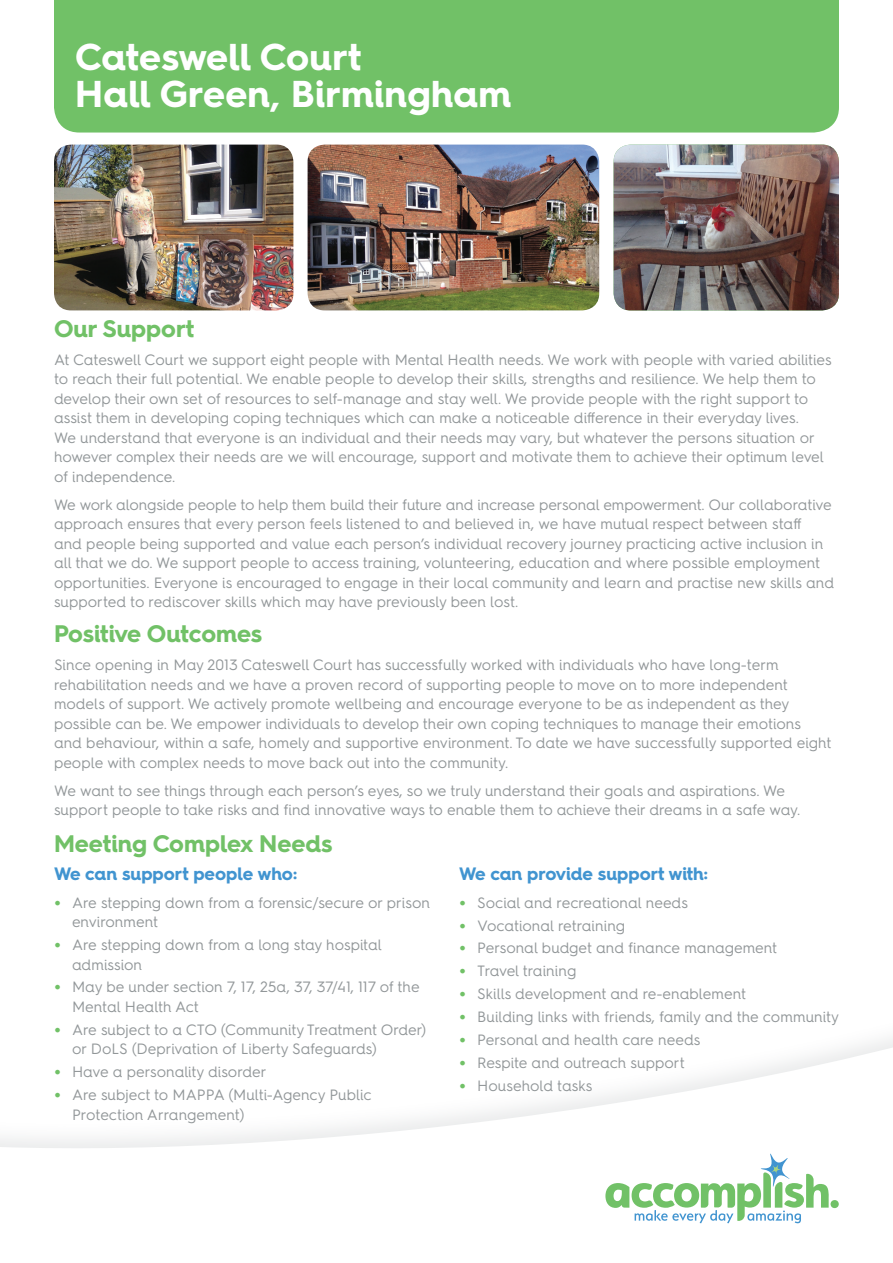
<style>
.page{position:relative;width:893px;height:1263px;background:#fff}
.page>*{position:absolute;margin:0;border:0;box-sizing:border-box;transform-origin:0 0}
.t1{font:700 37.5px "Hurme Geometric Sans 4";letter-spacing:.01em;color:#fff}
.t2{font:700 24px "Hurme Geometric Sans 4";color:#71c167}
.t3{font:700 18px "Hurme Geometric Sans 4";color:#4194d0}
.t4{font:15px/19.5px "Hurme Geometric Sans 4";color:#929799}
.s1{font-weight:700;font-size:19.5px;color:#71c167}
</style>
<div class="page">
<svg style="left:0;top:1042px;width:893px;height:182px"></svg>
<div style="left:830px;top:1200px;width:9px;height:8px;background:#71c167;border-radius:50%"></div>
<svg style="left:605px;top:1153px;width:224px;height:70px"></svg>
<div style="left:54px;top:0;width:785px;height:133px;background:#71c167"></div>
<img style="left:308px;top:145px;width:291px;height:165px">
<img style="left:54px;top:145px;width:239px;height:165px">
<img style="left:614px;top:145px;width:225px;height:165px">
<p class="t1" style="left:75px;top:30px;width:288px">Cateswell Court</p>
<p class="t1" style="left:75px;top:68px;width:438px">Hall Green, Birmingham</p>
<p class="t2" style="left:54px;top:312px;width:142px">Our Support</p>
<p class="t4" style="left:54px;top:349px;width:779px">At Cateswell Court we support eight people with Mental Health needs. We work with people with varied abilities to reach their full potential. We enable people to develop their skills, strengths and resilience. We help them to develop their own set of resources to self-manage and stay well. We provide people with the right support to assist them in developing coping techniques which can make a noticeable difference in their everyday lives.<br>We understand that everyone is an individual and their needs may vary, but whatever the persons situation or however complex their needs are we will encourage, support and motivate them to achieve their optimum level of independence.</p>
<p class="t4" style="left:54px;top:494px;width:782px">We work alongside people to help them build their future and increase personal empowerment. Our collaborative approach ensures that every person feels listened to and believed in, we have mutual respect between staff<br>and people being supported and value each person’s individual recovery journey practicing active inclusion in all that we do. We support people to access training, volunteering, education and where possible employment opportunities. Everyone is encouraged to engage in their local community and learn and practise new skills and supported to rediscover skills which may have previously been lost.</p>
<p class="t2" style="left:54px;top:617px;width:210px">Positive Outcomes</p>
<p class="t4" style="left:54px;top:655px;width:779px">Since opening in May 2013 Cateswell Court has successfully worked with individuals who have long-term rehabilitation needs and we have a proven record of supporting people to move on to more independent models of support. We actively promote wellbeing and encourage everyone to be as independent as they possible can be. We empower individuals to develop their own coping techniques to manage their emotions and behaviour, within a safe, homely and supportive environment. To date we have successfully supported eight people with complex needs to move back out into the community.</p>
<p class="t4" style="left:54px;top:780px;width:748px">We want to see things through each person’s eyes, so we truly understand their goals and aspirations. We support people to take risks and find innovative ways to enable them to achieve their dreams in a safe way.</p>
<p class="t2" style="left:54px;top:827px;width:280px">Meeting Complex Needs</p>
<p class="t3" style="left:54px;top:861px;width:245px">We can support people who:</p>
<p class="t4" style="left:72px;top:892px;width:360px;text-indent:-18px"><span class="s1">•</span> Are stepping down from a forensic/secure or prison environment</p>
<p class="t4" style="left:72px;top:935px;width:312px;text-indent:-18px"><span class="s1">•</span> Are stepping down from a long stay hospital admission</p>
<p class="t4" style="left:72px;top:977px;width:349px;text-indent:-18px"><span class="s1">•</span> May be under section 7, 17, 25a, 37, 37/41, 117 of the<br>Mental Health Act</p>
<p class="t4" style="left:72px;top:1019px;width:356px;text-indent:-18px"><span class="s1">•</span> Are subject to a CTO (Community Treatment Order) or DoLS (Deprivation of Liberty Safeguards)</p>
<p class="t4" style="left:54px;top:1062px;width:214px"><span class="s1">•</span> Have a personality disorder</p>
<p class="t4" style="left:72px;top:1085px;width:301px;text-indent:-18px"><span class="s1">•</span> Are subject to MAPPA (Multi-Agency Public<br>Protection Arrangement)</p>
<p class="t3" style="left:459px;top:861px;width:250px">We can provide support with:</p>
<p class="t4" style="left:459px;top:892px;width:230px"><span class="s1">•</span> Social and recreational needs</p>
<p class="t4" style="left:459px;top:915px;width:168px"><span class="s1">•</span> Vocational retraining</p>
<p class="t4" style="left:459px;top:938px;width:320px"><span class="s1">•</span> Personal budget and finance management</p>
<p class="t4" style="left:459px;top:961px;width:119px"><span class="s1">•</span> Travel training</p>
<p class="t4" style="left:459px;top:984px;width:288px"><span class="s1">•</span> Skills development and re-enablement</p>
<p class="t4" style="left:459px;top:1007px;width:381px"><span class="s1">•</span> Building links with friends, family and the community</p>
<p class="t4" style="left:459px;top:1030px;width:243px"><span class="s1">•</span> Personal and health care needs</p>
<p class="t4" style="left:459px;top:1052px;width:227px"><span class="s1">•</span> Respite and outreach support</p>
<p class="t4" style="left:459px;top:1075px;width:135px"><span class="s1">•</span> Household tasks</p>
</div>
